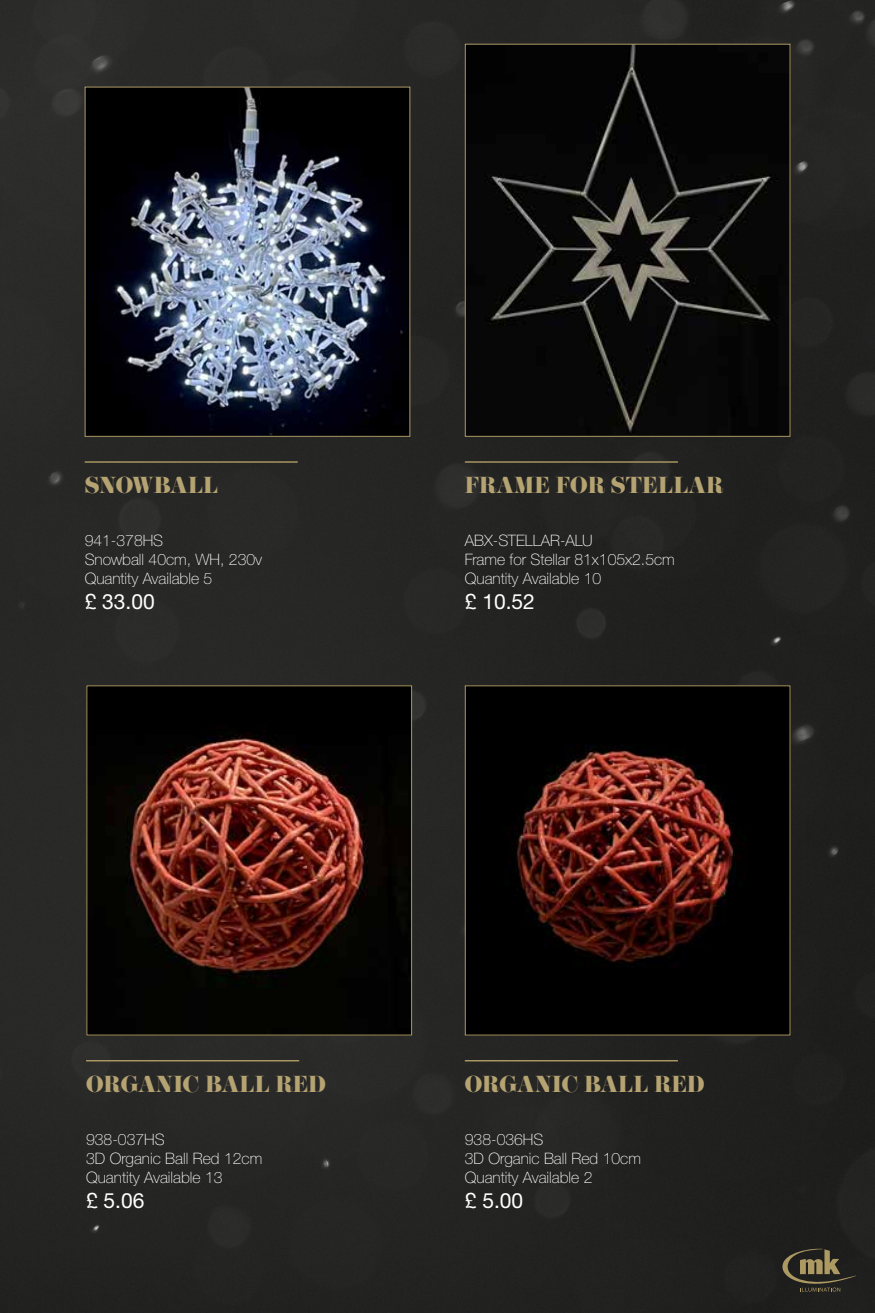
<style>
.page{position:relative;width:875px;height:1313px;background:#fff}
.page>*{position:absolute;margin:0;border:0;box-sizing:border-box;transform-origin:0 0}
.t1{font:21px "Helvetica Neue LTW1 G";color:#fff}
.t2{font:20.21px "Eloquent JF Pro";color:#b5a372}
.t3{font:100 15.75px/18.9px "Helvetica Neue LTW1 G";color:#fff}
</style>
<div class="page">
<div style="left:0;top:0;width:875px;height:1312px;background:#252524"></div>
<svg style="left:782px;top:1247px;width:74px;height:45px"></svg>
<img style="left:88px;top:687px;width:322px;height:346px">
<div style="left:86px;top:685px;width:326px;height:350px;border:1px solid #ae9a64"></div>
<img style="left:467px;top:687px;width:321px;height:346px">
<div style="left:465px;top:685px;width:325px;height:350px;border:1px solid #ae9a64"></div>
<img style="left:87px;top:89px;width:321px;height:346px">
<img style="left:467px;top:46px;width:321px;height:389px">
<div style="left:465px;top:44px;width:325px;height:393px;border:1px solid #ae9a64"></div>
<hr style="left:86px;top:1060px;width:213px;height:1px;background:#ad9962">
<hr style="left:465px;top:1060px;width:213px;height:1px;background:#ad9962">
<hr style="left:85px;top:461px;width:213px;height:2px;background:#ad9962">
<hr style="left:465px;top:461px;width:213px;height:2px;background:#ad9962">
<p class="t2" style="left:85px;top:474px;width:135px">SNOWBALL</p>
<p class="t3" style="left:85px;top:531px;width:179px">941-378HS<br>Snowball 40cm, WH, 230v<br>Quantity Available 5</p>
<h1 class="t1" style="left:85px;top:588px;width:72px">£ 33.00</h1>
<p class="t2" style="left:465px;top:474px;width:260px">FRAME FOR STELLAR</p>
<p class="t3" style="left:465px;top:531px;width:211px">ABX-STELLAR-ALU<br>Frame for Stellar 81x105x2.5cm<br>Quantity Available 10</p>
<h1 class="t1" style="left:465px;top:588px;width:72px">£ 10.52</h1>
<p class="t2" style="left:86px;top:1073px;width:241px">ORGANIC BALL RED</p>
<p class="t3" style="left:86px;top:1129px;width:178px">938-037HS<br>3D Organic Ball Red 12cm<br>Quantity Available 13</p>
<h1 class="t1" style="left:86px;top:1187px;width:60px">£ 5.06</h1>
<p class="t2" style="left:465px;top:1073px;width:241px">ORGANIC BALL RED</p>
<p class="t3" style="left:465px;top:1129px;width:178px">938-036HS<br>3D Organic Ball Red 10cm<br>Quantity Available 2</p>
<h1 class="t1" style="left:465px;top:1187px;width:60px">£ 5.00</h1>
</div>
